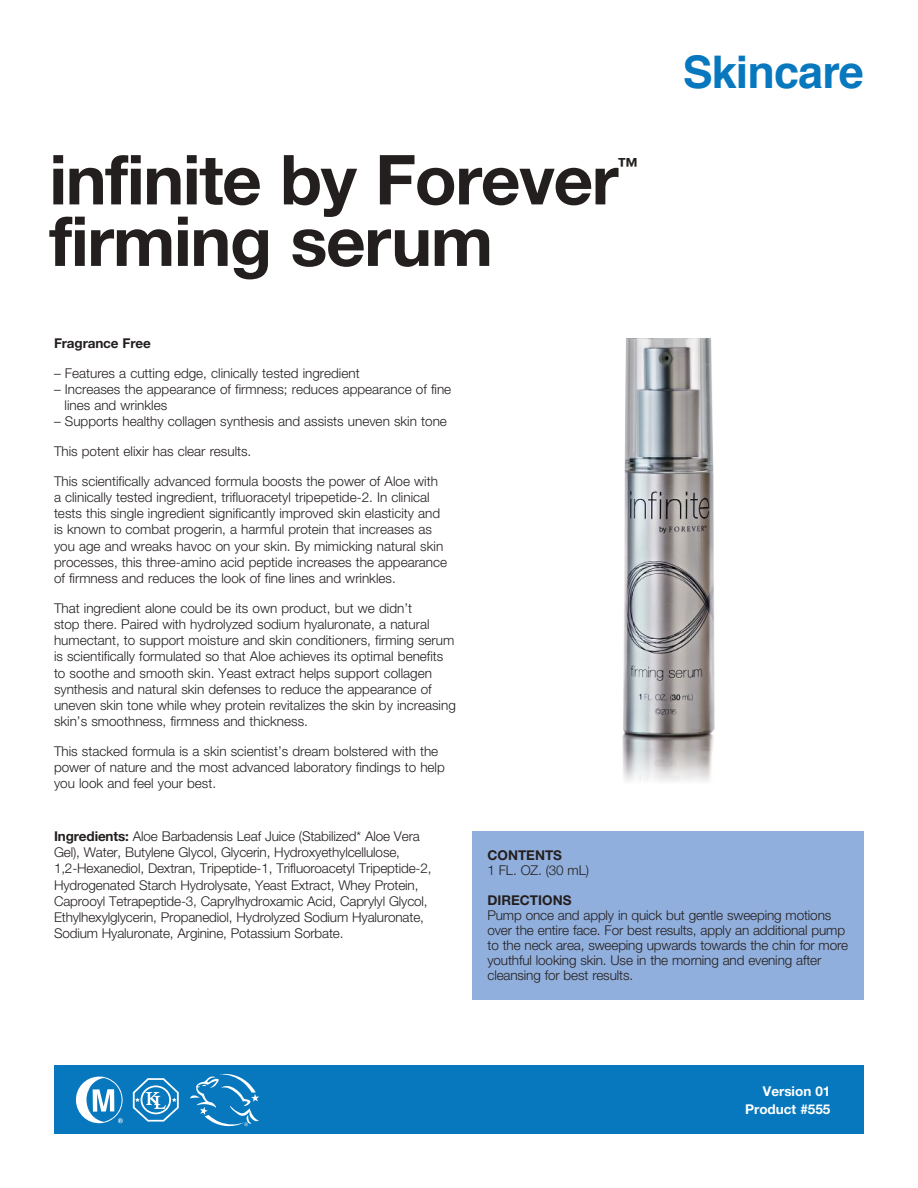
<style>
.page{position:relative;width:918px;height:1188px;background:#fff}
.page>*{position:absolute;margin:0;border:0;box-sizing:border-box;transform-origin:0 0}
.t1{font:700 69px "Helvetica Neue LT Std";letter-spacing:-.02em;color:#241f1f}
.t2{font:700 45px "Helvetica";letter-spacing:-.02em;color:#0778be}
.t3{font:700 21px "Helvetica Neue LT Std";color:#241f1f}
.t4{font:300 13.5px/16.2px "Helvetica Neue LT Std";color:#241f1f}
.t5{font:700 13.5px "Helvetica Neue LT Std";color:#241f1f}
.t6{font:700 13.5px/18px "Helvetica Neue LT Std";color:#fff;text-align:right}
.s1{font-weight:700}
</style>
<div class="page">
<div style="left:54px;top:1066px;width:810px;height:68px;background:#0778be"></div>
<img style="left:622px;top:339px;width:93px;height:411px">
<svg style="left:622px;top:750px;width:91px;height:32px"></svg>
<div style="left:472px;top:831px;width:392px;height:169px;background:#91afdc"></div>
<svg style="left:133px;top:1078px;width:46px;height:44px"></svg>
<svg style="left:76px;top:1077px;width:47px;height:46px"></svg>
<svg style="left:190px;top:1073px;width:69px;height:54px"></svg>
<h1 class="t1" style="left:49px;top:137px;width:571px">infinite by Forever</h1>
<h3 class="t3" style="left:617px;top:152px;width:22px">™</h3>
<h1 class="t1" style="left:49px;top:199px;width:445px">firming serum</h1>
<p class="t5" style="left:54px;top:335px;width:98px">Fragrance Free</p>
<p class="t4" style="left:54px;top:365px;width:307px">– Features a cutting edge, clinically tested ingredient</p>
<p class="t4" style="left:65px;top:381px;width:388px;text-indent:-11px">– Increases the appearance of firmness; reduces appearance of fine lines and wrinkles</p>
<p class="t4" style="left:54px;top:413px;width:394px">– Supports healthy collagen synthesis and assists uneven skin tone</p>
<p class="t4" style="left:54px;top:436px;width:385px;line-height:29.7px">This potent elixir has clear results.<br>This scientifically advanced formula boosts the power of Aloe with</p>
<p class="t4" style="left:54px;top:489px;width:395px">a clinically tested ingredient, trifluoracetyl tripepetide-2. In clinical tests this single ingredient significantly improved skin elasticity and is known to combat progerin, a harmful protein that increases as you age and wreaks havoc on your skin. By mimicking natural skin processes, this three-amino acid peptide increases the appearance of firmness and reduces the look of fine lines and wrinkles.</p>
<p class="t4" style="left:54px;top:600px;width:403px">That ingredient alone could be its own product, but we didn’t<br>stop there. Paired with hydrolyzed sodium hyaluronate, a natural humectant, to support moisture and skin conditioners, firming serum is scientifically formulated so that Aloe achieves its optimal benefits to soothe and smooth skin. Yeast extract helps support collagen synthesis and natural skin defenses to reduce the appearance of uneven skin tone while whey protein revitalizes the skin by increasing skin’s smoothness, firmness and thickness.</p>
<p class="t4" style="left:54px;top:743px;width:392px">This stacked formula is a skin scientist’s dream bolstered with the power of nature and the most advanced laboratory findings to help you look and feel your best.</p>
<h2 class="t2" style="left:683px;top:36px;width:183px">Skincare</h2>
<p class="t4" style="left:54px;top:828px;width:379px"><span class="s1">Ingredients:</span> Aloe Barbadensis Leaf Juice (Stabilized* Aloe Vera Gel), Water, Butylene Glycol, Glycerin, Hydroxyethylcellulose, 1,2-Hexanediol, Dextran, Tripeptide-1, Trifluoroacetyl Tripeptide-2, Hydrogenated Starch Hydrolysate, Yeast Extract, Whey Protein, Caprooyl Tetrapeptide-3, Caprylhydroxamic Acid, Caprylyl Glycol, Ethylhexylglycerin, Propanediol, Hydrolyzed Sodium Hyaluronate, Sodium Hyaluronate, Arginine, Potassium Sorbate.</p>
<p class="t5" style="left:488px;top:847px;width:76px">CONTENTS</p>
<p class="t4" style="left:488px;top:862px;width:103px">1 FL. OZ. (30 mL)</p>
<p class="t5" style="left:488px;top:892px;width:85px">DIRECTIONS</p>
<p class="t4" style="left:488px;top:908px;width:362px;line-height:15px">Pump once and apply in quick but gentle sweeping motions over the entire face. For best results, apply an additional pump to the neck area, sweeping upwards towards the chin for more youthful looking skin. Use in the morning and evening after cleansing for best results.</p>
<p class="t6" style="left:745px;top:1082px;width:87px">Version 01<br>Product #555</p>
</div>
